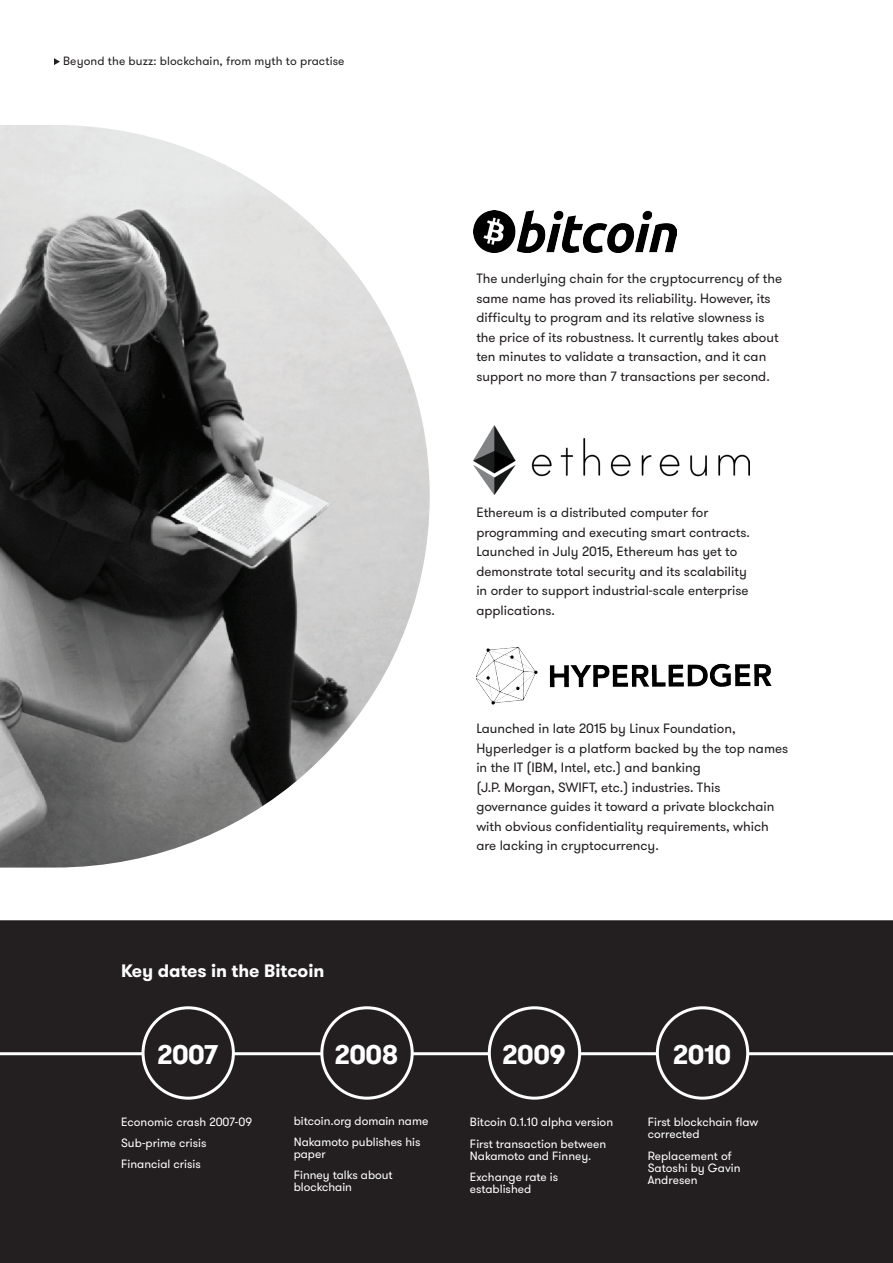
<style>
.page{position:relative;width:893px;height:1263px;background:#fff}
.page>*{position:absolute;margin:0;border:0;box-sizing:border-box;transform-origin:0 0}
.Graphic_number_Bold{font:700 27px "GT Walsheim Pro";letter-spacing:-.02em;color:#fff}
.Body_Copy_Regular_9{font:700 18px "GT Walsheim Pro";color:#fff}
.Body_Copy_Regular_9-2{font:13.5px/19.5px "GT Walsheim Pro";color:#231f20}
.Body_Copy_Regular_9-3{font:12px/12px "GT Walsheim Pro";color:#fff}
.Caption_Regular_8_12{font:12px/12px "GT Walsheim";color:#fff}
.Caption_Regular_8_12-2{font:12px "GT Walsheim Pro";color:#fff}
.Running_Head_Reg_9_1{font:12px "GT Walsheim Pro";letter-spacing:.01em;color:#231f20}
</style>
<div class="page">
<div style="left:0;top:920px;width:893px;height:343px;background:#231f20"></div>
<img style="left:0;top:125px;width:430px;height:742px">
<hr style="left:0;top:1052px;width:893px;height:3px;background:#fff">
<div style="left:143px;top:1008px;width:90px;height:90px;background:#231f20;border-radius:50%"></div>
<div style="left:142px;top:1006px;width:93px;height:94px;border:3px solid #fff;border-radius:50%"></div>
<div style="left:322px;top:1008px;width:90px;height:90px;background:#231f20;border-radius:50%"></div>
<div style="left:320px;top:1006px;width:94px;height:94px;border:3px solid #fff;border-radius:50%"></div>
<div style="left:489px;top:1008px;width:91px;height:90px;background:#231f20;border-radius:50%"></div>
<div style="left:488px;top:1006px;width:93px;height:94px;border:3px solid #fff;border-radius:50%"></div>
<div style="left:657px;top:1008px;width:91px;height:90px;background:#231f20;border-radius:50%"></div>
<div style="left:656px;top:1006px;width:93px;height:94px;border:3px solid #fff;border-radius:50%"></div>
<img style="left:473px;top:210px;width:203px;height:43px">
<img style="left:476px;top:647px;width:296px;height:58px">
<img style="left:473px;top:425px;width:276px;height:69px">
<svg style="left:54px;top:58px;width:6px;height:7px"></svg>
<p class="Running_Head_Reg_9_1" style="left:63px;top:53px;width:283px">Beyond the buzz: blockchain, from myth to practise</p>
<p class="Body_Copy_Regular_9" style="left:121px;top:959px;width:205px">Key dates in the Bitcoin</p>
<p class="Body_Copy_Regular_9-2" style="left:476px;top:269px;width:307px">The underlying chain for the cryptocurrency of the same name has proved its reliability. However, its difficulty to program and its relative slowness is the price of its robustness. It currently takes about ten minutes to validate a transaction, and it can support no more than 7 transactions per second.</p>
<p class="Body_Copy_Regular_9-2" style="left:476px;top:503px;width:275px">Ethereum is a distributed computer for programming and executing smart contracts.<br>Launched in July 2015, Ethereum has yet to demonstrate total security and its scalability in order to support industrial-scale enterprise applications.</p>
<p class="Body_Copy_Regular_9-2" style="left:476px;top:719px;width:313px">Launched in late 2015 by Linux Foundation, Hyperledger is a platform backed by the top names in the IT (IBM, Intel, etc.) and banking<br>(J.P. Morgan, SWIFT, etc.) industries. This governance guides it toward a private blockchain with obvious confidentiality requirements, which are lacking in cryptocurrency.</p>
<p class="Graphic_number_Bold" style="left:157px;top:1037px;width:63px">2007</p>
<p class="Graphic_number_Bold" style="left:334px;top:1037px;width:65px">2008</p>
<p class="Graphic_number_Bold" style="left:502px;top:1037px;width:65px">2009</p>
<p class="Graphic_number_Bold" style="left:673px;top:1037px;width:60px">2010</p>
<p class="Caption_Regular_8_12-2" style="left:121px;top:1114px;width:133px">Economic crash 2007-09</p>
<p class="Caption_Regular_8_12-2" style="left:121px;top:1135px;width:87px">Sub-prime crisis</p>
<p class="Caption_Regular_8_12-2" style="left:121px;top:1156px;width:81px">Financial crisis</p>
<p class="Caption_Regular_8_12" style="left:294px;top:1115px;width:136px">bitcoin.org domain name</p>
<p class="Caption_Regular_8_12" style="left:294px;top:1136px;width:128px">Nakamoto publishes his paper</p>
<p class="Caption_Regular_8_12" style="left:294px;top:1169px;width:100px">Finney talks about blockchain</p>
<p class="Body_Copy_Regular_9-3" style="left:470px;top:1116px;width:145px">Bitcoin 0.1.10 alpha version</p>
<p class="Body_Copy_Regular_9-3" style="left:470px;top:1138px;width:138px">First transaction between<br>Nakamoto and Finney.</p>
<p class="Body_Copy_Regular_9-3" style="left:470px;top:1171px;width:90px">Exchange rate is established</p>
<p class="Body_Copy_Regular_9-3" style="left:648px;top:1116px;width:112px">First blockchain flaw corrected</p>
<p class="Body_Copy_Regular_9-3" style="left:648px;top:1150px;width:94px">Replacement of<br>Satoshi by Gavin<br>Andresen</p>
</div>
